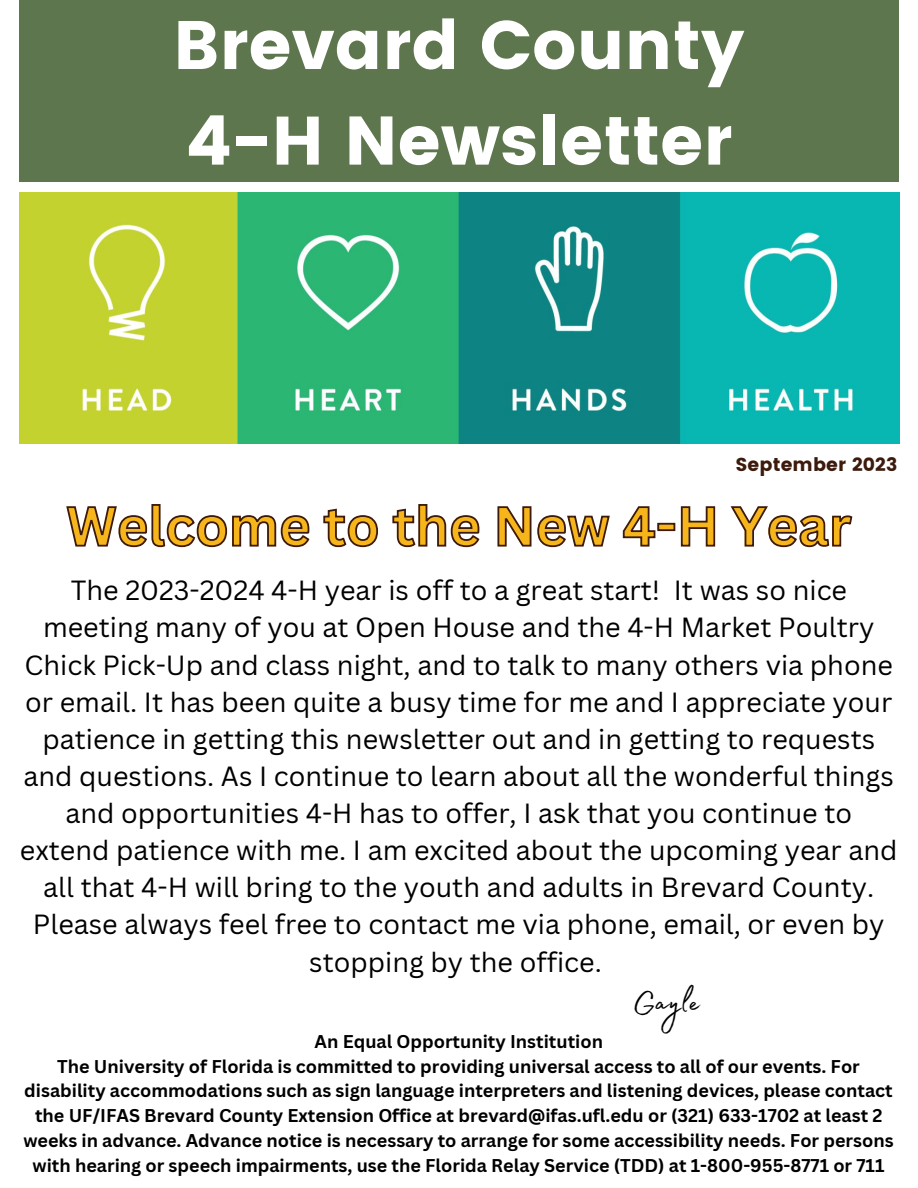
<style>
.page{position:relative;width:918px;height:1188px;background:#fff}
.page>*{position:absolute;margin:0;border:0;box-sizing:border-box;transform-origin:0 0}
.t1{font:68.4px/95.6px "Poppins";color:#fff}
.t2{font:700 54px "Canva Sans";color:#f6b51a}
.t3{font:39px "Madelyn Fill";color:#000}
.t4{font:27px/37px "Canva Sans";color:#000;text-align:center}
.t5{font:18.75px "Poppins";letter-spacing:.005em;color:#3c1a0c}
.t6{font:700 18px/24.8px "Canva Sans";color:#000;text-align:center}
</style>
<div class="page">
<div style="left:19px;top:0;width:880px;height:181px;background:#5e764e"></div>
<img style="left:19px;top:193px;width:880px;height:251px">
<svg style="left:66px;top:504px;width:787px;height:44px"></svg>
<h1 class="t1" style="left:173px;top:-2px;width:573px">Brevard County<br>4-H Newsletter</h1>
<p class="t5" style="left:735px;top:453px;width:164px">September 2023</p>
<h2 class="t2" style="left:66px;top:488px;width:786px">Welcome to the New 4-H Year</h2>
<p class="t4" style="left:20px;top:571px;width:879px">The 2023-2024 4-H year is off to a great start! It was so nice meeting many of you at Open House and the 4-H Market Poultry Chick Pick-Up and class night, and to talk to many others via phone or email. It has been quite a busy time for me and I appreciate your patience in getting this newsletter out and in getting to requests and questions. As I continue to learn about all the wonderful things and opportunities 4-H has to offer, I ask that you continue to extend patience with me. I am excited about the upcoming year and all that 4-H will bring to the youth and adults in Brevard County.<br>Please always feel free to contact me via phone, email, or even by stopping by the office.</p>
<p class="t3" style="left:633px;top:972px;width:69px">Gayle</p>
<p class="t6" style="left:23px;top:1028px;width:872px">An Equal Opportunity Institution<br>The University of Florida is committed to providing universal access to all of our events. For disability accommodations such as sign language interpreters and listening devices, please contact the UF/IFAS Brevard County Extension Office at brevard@ifas.ufl.edu or (321) 633-1702 at least 2 weeks in advance. Advance notice is necessary to arrange for some accessibility needs. For persons with hearing or speech impairments, use the Florida Relay Service (TDD) at 1-800-955-8771 or 711</p>
</div>
